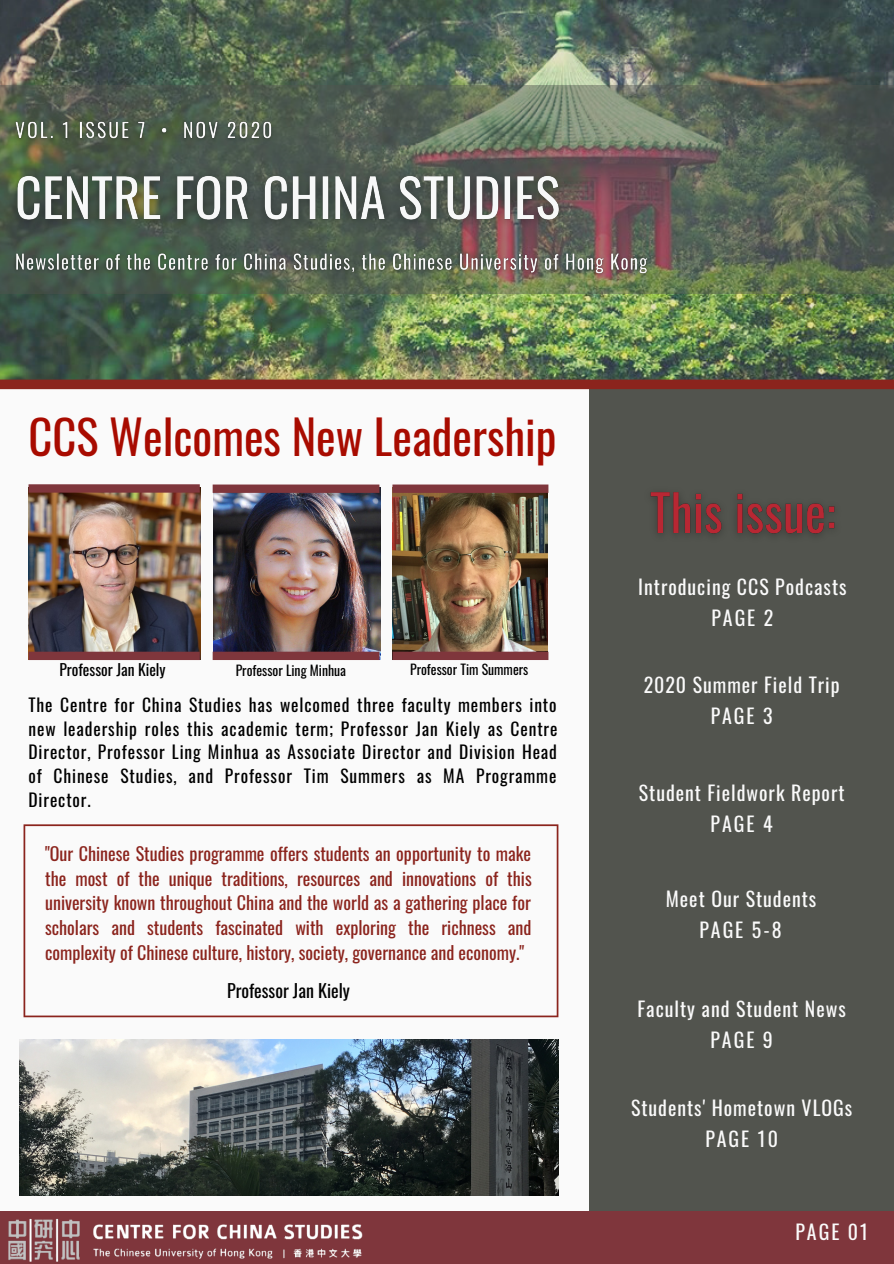
<style>
.page{position:relative;width:894px;height:1264px;background:#fff}
.page>*{position:absolute;margin:0;border:0;box-sizing:border-box;transform-origin:0 0}
.t1{font:46.5px "Oswald";color:#a80b00}
.t2{font:19.8px "Oswald";letter-spacing:.05em;color:#fafafa}
.t3{font:18px/24.8px "Oswald";color:#8b241d;text-align:justify}
.t4{font:18px "Oswald";color:#000}
.t5{font:17.55px/23.9px "Oswald";letter-spacing:.05em;color:#000;text-align:justify}
.t6{font:15.6px "Oswald";color:#000}
.t7{font:13.8px "Oswald";color:#000}
</style>
<div class="page">
<div style="left:0;top:0;width:893px;height:1263px;background:#fafafa"></div>
<div style="left:589px;top:281px;width:304px;height:982px;background:#52544e"></div>
<img style="left:0;top:0;width:893px;height:379px">
<svg style="left:0;top:85px;width:893px;height:208px;background:#5f6658"></svg>
<svg style="left:0;top:379px;width:893px;height:10px;background:#882820"></svg>
<div style="left:0;top:1211px;width:893px;height:52px;background:#7f363c"></div>
<img style="left:8px;top:1218px;width:355px;height:44px">
<img style="left:213px;top:487px;width:167px;height:173px">
<img style="left:392px;top:493px;width:156px;height:158px">
<img style="left:29px;top:487px;width:172px;height:173px">
<svg style="left:29px;top:484px;width:171px;height:8px"></svg>
<svg style="left:29px;top:651px;width:171px;height:9px;background:#7c393f"></svg>
<svg style="left:212px;top:484px;width:167px;height:9px;background:#864248"></svg>
<svg style="left:212px;top:651px;width:167px;height:9px;background:#7b373e"></svg>
<svg style="left:392px;top:484px;width:156px;height:9px"></svg>
<svg style="left:392px;top:651px;width:156px;height:9px"></svg>
<img style="left:20px;top:1039px;width:538px;height:156px">
<img style="left:1px;top:144px;width:573px;height:106px">
<img style="left:9px;top:108px;width:271px;height:42px">
<img style="left:9px;top:241px;width:645px;height:41px">
<img style="left:650px;top:492px;width:185px;height:43px">
<svg style="left:24px;top:824px;width:534px;height:193px"></svg>
<p class="t1" style="left:29px;top:400px;width:529px">CCS Welcomes New Leadership</p>
<p class="t6" style="left:59px;top:657px;width:108px">Professor Jan Kiely</p>
<p class="t7" style="left:235px;top:659px;width:112px">Professor Ling Minhua</p>
<p class="t7" style="left:410px;top:658px;width:120px">Professor Tim Summers</p>
<p class="t5" style="left:29px;top:692px;width:530px">The Centre for China Studies has welcomed three faculty members into new leadership roles this academic term; Professor Jan Kiely as Centre Director, Professor Ling Minhua as Associate Director and Division Head of Chinese Studies, and Professor Tim Summers as MA Programme Director.</p>
<p class="t3" style="left:45px;top:840px;width:488px">"Our Chinese Studies programme offers students an opportunity to make the most of the unique traditions, resources and innovations of this university known throughout China and the world as a gathering place for scholars and students fascinated with exploring the richness and complexity of Chinese culture, history, society, governance and economy."</p>
<p class="t4" style="left:227px;top:976px;width:124px">Professor Jan Kiely</p>
<p class="t2" style="left:638px;top:571px;width:210px">Introducing CCS Podcasts</p>
<p class="t2" style="left:711px;top:602px;width:63px">PAGE 2</p>
<p class="t2" style="left:643px;top:669px;width:197px">2020 Summer Field Trip</p>
<p class="t2" style="left:710px;top:700px;width:63px">PAGE 3</p>
<p class="t2" style="left:638px;top:777px;width:207px">Student Fieldwork Report</p>
<p class="t2" style="left:710px;top:808px;width:64px">PAGE 4</p>
<p class="t2" style="left:665px;top:883px;width:152px">Meet Our Students</p>
<p class="t2" style="left:699px;top:914px;width:84px">PAGE 5-8</p>
<p class="t2" style="left:637px;top:993px;width:210px">Faculty and Student News</p>
<p class="t2" style="left:710px;top:1024px;width:64px">PAGE 9</p>
<p class="t2" style="left:631px;top:1091px;width:223px">Students' Hometown VLOGs</p>
<p class="t2" style="left:705px;top:1122px;width:74px">PAGE 10</p>
<p class="t2" style="left:795px;top:1216px;width:74px">PAGE 01</p>
</div>
